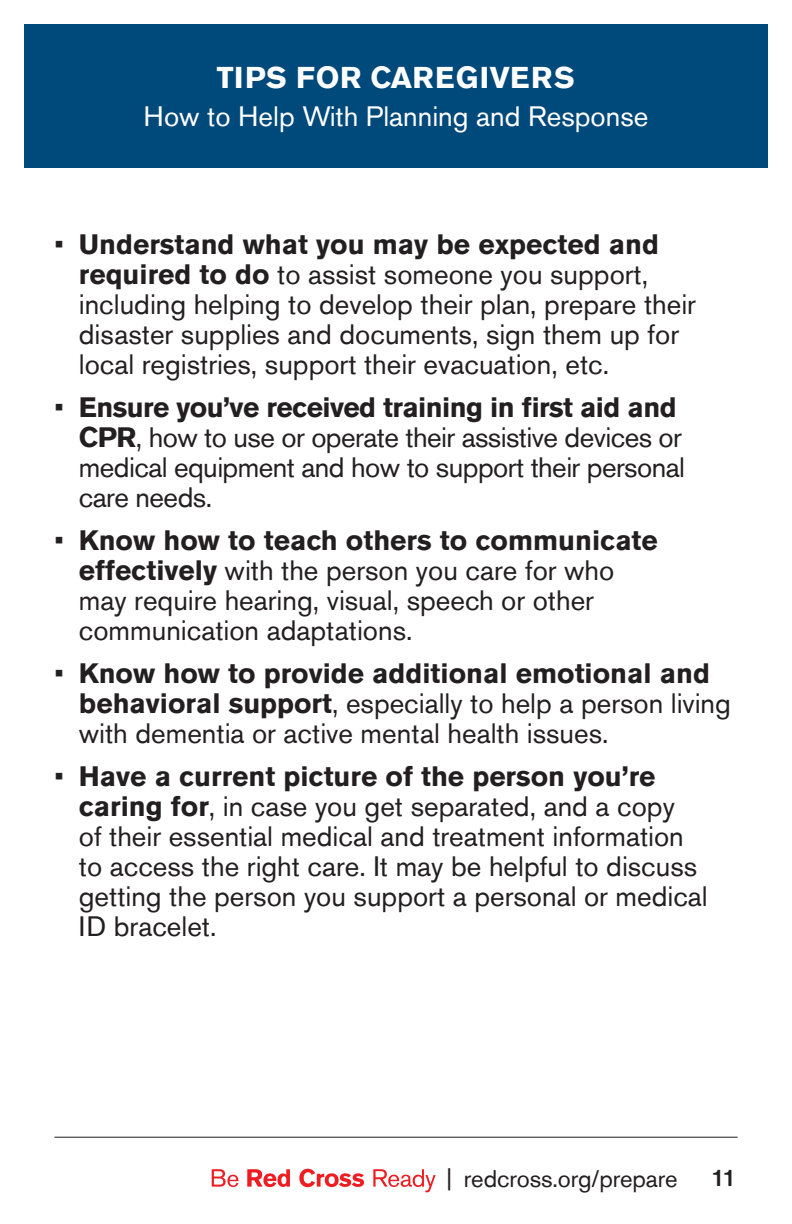
<style>
.page{position:relative;width:792px;height:1224px;background:#fff}
.page>*{position:absolute;margin:0;border:0;box-sizing:border-box;transform-origin:0 0}
.t1{font:700 30px "Akzidenz Grotesk Std";letter-spacing:.025em;color:#fff}
.t2{font:28px/30px "Akzidenz Grotesk Std";color:#231f20}
.t3{font:28px/30px "Akzidenz Grotesk Std";letter-spacing:-.02em;color:#231f20}
.t4{font:28px "Akzidenz Grotesk Std";color:#fff}
.t5{font:24px "Akzidenz Grotesk Std";letter-spacing:-.005em;color:#231f20}
.t6{font:500 24px "Akzidenz Grotesk Std";color:#231f20}
.s1{font-weight:700}
</style>
<div class="page">
<hr style="left:54px;top:1137px;width:684px;height:1px;background:#231f20">
<svg style="left:212px;top:1169px;width:26px;height:18px"></svg>
<svg style="left:247px;top:1169px;width:43px;height:18px"></svg>
<svg style="left:299px;top:1169px;width:65px;height:18px"></svg>
<svg style="left:373px;top:1169px;width:63px;height:23px"></svg>
<div style="left:24px;top:24px;width:744px;height:144px;background:#00497b"></div>
<p class="t1" style="left:217px;top:61px;width:359px">TIPS FOR CAREGIVERS</p>
<p class="t4" style="left:144px;top:100px;width:506px">How to Help With Planning and Response</p>
<p class="t2" style="left:79px;top:229px;width:619px;text-indent:-24px">• <span class="s1">Understand what you may be expected and required to do</span> to assist someone you support, including helping to develop their plan, prepare their disaster supplies and documents, sign them up for local registries, support their evacuation, etc.</p>
<p class="t3" style="left:79px;top:392px;width:608px;text-indent:-24px">• <span class="s1">Ensure you’ve received training in first aid and CPR</span>, how to use or operate their assistive devices or medical equipment and how to support their personal care needs.</p>
<p class="t2" style="left:79px;top:525px;width:581px;text-indent:-24px">• <span class="s1">Know how to teach others to communicate effectively</span> with the person you care for who may require hearing, visual, speech or other communication adaptations.</p>
<p class="t2" style="left:79px;top:658px;width:654px;text-indent:-24px">• <span class="s1">Know how to provide additional emotional and behavioral support</span>, especially to help a person living with dementia or active mental health issues.</p>
<p class="t2" style="left:79px;top:761px;width:630px;text-indent:-24px">• <span class="s1">Have a current picture of the person you’re caring for</span>, in case you get separated, and a copy<br>of their essential medical and treatment information to access the right care. It may be helpful to discuss getting the person you support a personal or medical ID bracelet.</p>
<p class="t5" style="left:446px;top:1164px;width:233px">| redcross.org/prepare</p>
<p class="t6" style="left:712px;top:1163px;width:26px">11</p>
</div>
